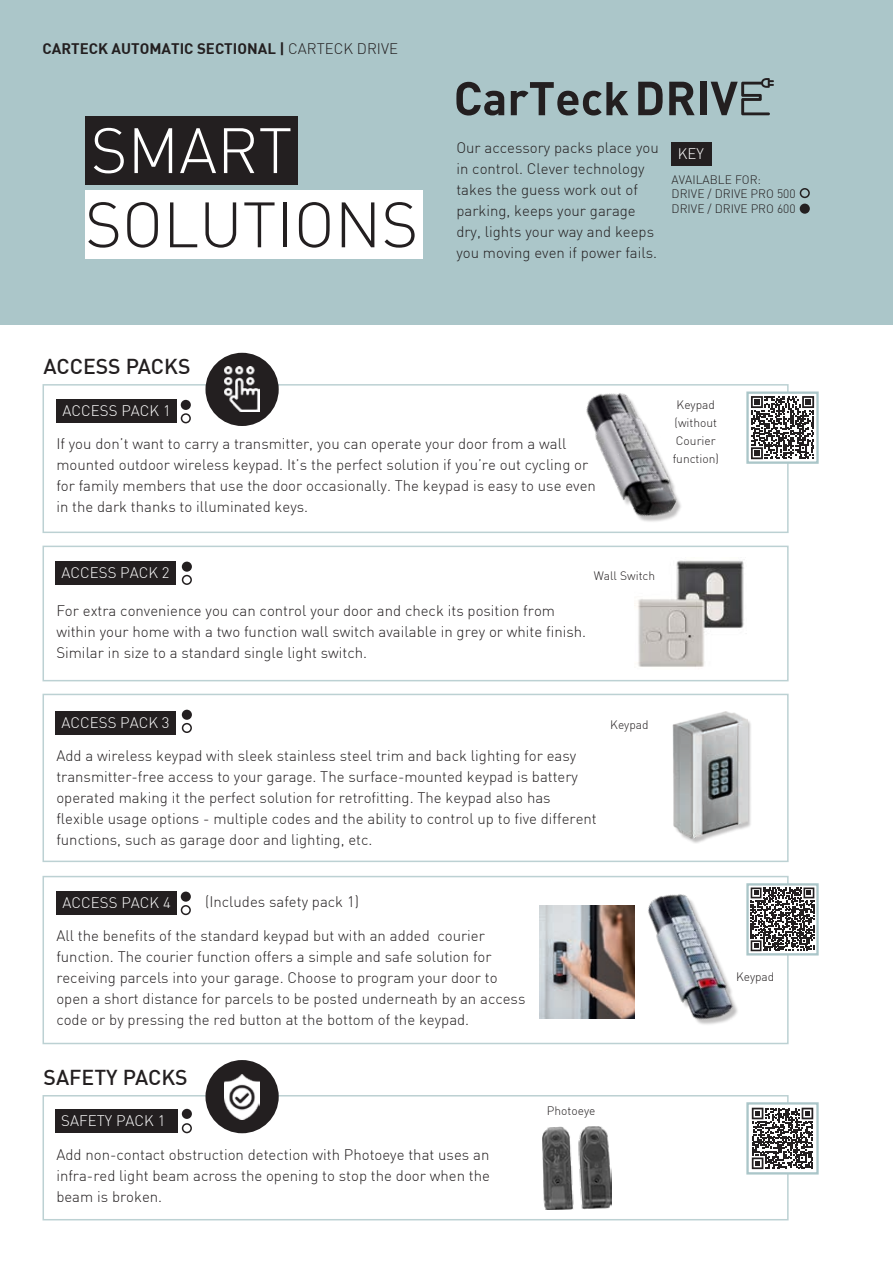
<style>
.page{position:relative;width:893px;height:1263px;background:#fff}
.page>*{position:absolute;margin:0;border:0;box-sizing:border-box;transform-origin:0 0}
.t1{font:300 63px "DIN";color:#231f20}
.t2{font:300 63px "DIN";color:#fff}
.t3{font:500 21.15px "DIN";color:#231f20}
.t4{font:300 15px/21px "DIN";color:#231f20}
.t5{font:300 15px "DIN";color:#fff}
.t6{font:15px "DIN Bold";color:#231f20}
.t7{font:300 12px/18px "DIN";color:#231f20}
.s1{font-family:"DIN";font-weight:300}
</style>
<div class="page">
<div style="left:0;top:0;width:893px;height:324px;background:#abc6c9"></div>
<div style="left:85px;top:117px;width:213px;height:68px;background:#231f20"></div>
<div style="left:85px;top:191px;width:337px;height:68px;background:#fff"></div>
<svg style="left:456px;top:82px;width:48px;height:34px"></svg>
<svg style="left:511px;top:82px;width:117px;height:34px"></svg>
<svg style="left:638px;top:82px;width:25px;height:33px"></svg>
<svg style="left:669px;top:82px;width:26px;height:33px"></svg>
<div style="left:700px;top:82px;width:7px;height:33px;background:#231f20"></div>
<svg style="left:711px;top:78px;width:63px;height:37px"></svg>
<div style="left:671px;top:142px;width:41px;height:24px;background:#231f20"></div>
<div style="left:800px;top:204px;width:10px;height:10px;background:#231f20;border-radius:50%"></div>
<div style="left:800px;top:188px;width:10px;height:10px;border:2px solid #231f20;border-radius:50%"></div>
<div style="left:55px;top:562px;width:121px;height:23px;background:#231f20"></div>
<div style="left:182px;top:562px;width:10px;height:10px;background:#231f20;border-radius:50%"></div>
<div style="left:182px;top:575px;width:10px;height:10px;border:2px solid #231f20;border-radius:50%"></div>
<div style="left:55px;top:712px;width:121px;height:23px;background:#231f20"></div>
<div style="left:182px;top:710px;width:10px;height:10px;background:#231f20;border-radius:50%"></div>
<div style="left:182px;top:723px;width:10px;height:10px;border:2px solid #231f20;border-radius:50%"></div>
<div style="left:56px;top:400px;width:121px;height:23px;background:#231f20"></div>
<div style="left:181px;top:400px;width:10px;height:10px;background:#231f20;border-radius:50%"></div>
<div style="left:181px;top:413px;width:10px;height:10px;border:2px solid #231f20;border-radius:50%"></div>
<div style="left:674px;top:712px;width:78px;height:132px;background:#231f20;opacity:.28"></div>
<img style="left:673px;top:711px;width:74px;height:128px">
<div style="left:43px;top:384px;width:746px;height:149px;border:2px solid #bcd1d3"></div>
<div style="left:43px;top:546px;width:746px;height:135px;border:2px solid #bcd1d3"></div>
<div style="left:43px;top:694px;width:746px;height:168px;border:2px solid #bcd1d3"></div>
<div style="left:43px;top:1095px;width:746px;height:125px;border:2px solid #bcd1d3"></div>
<img style="left:542px;top:1126px;width:69px;height:83px">
<div style="left:55px;top:1109px;width:122px;height:24px;background:#231f20"></div>
<div style="left:182px;top:1109px;width:10px;height:10px;background:#231f20;border-radius:50%"></div>
<div style="left:182px;top:1123px;width:10px;height:10px;border:2px solid #231f20;border-radius:50%"></div>
<img style="left:634px;top:560px;width:110px;height:107px">
<img style="left:532px;top:384px;width:185px;height:165px">
<div style="left:56px;top:891px;width:121px;height:24px;background:#231f20"></div>
<div style="left:181px;top:891px;width:10px;height:11px;background:#231f20;border-radius:50%"></div>
<div style="left:181px;top:905px;width:10px;height:10px;border:2px solid #231f20;border-radius:50%"></div>
<div style="left:43px;top:876px;width:746px;height:168px;border:2px solid #bcd1d3"></div>
<img style="left:539px;top:905px;width:54px;height:114px">
<img style="left:593px;top:859px;width:191px;height:186px">
<div style="left:747px;top:393px;width:70px;height:70px;background:#fff"></div>
<svg style="left:751px;top:396px;width:63px;height:63px"></svg>
<div style="left:746px;top:391px;width:73px;height:73px;border:2px solid #abc6c9"></div>
<div style="left:747px;top:884px;width:70px;height:70px;background:linear-gradient(to right,#fff,#fff)"></div>
<svg style="left:751px;top:887px;width:63px;height:64px"></svg>
<div style="left:746px;top:883px;width:73px;height:72px;border:2px solid #abc6c9"></div>
<div style="left:748px;top:1104px;width:68px;height:68px;background:#fff"></div>
<svg style="left:752px;top:1108px;width:61px;height:61px"></svg>
<div style="left:746px;top:1102px;width:73px;height:72px;border:2px solid #abc6c9"></div>
<div style="left:205px;top:353px;width:74px;height:73px;background:#231f20;border-radius:50%"></div>
<img style="left:225px;top:367px;width:34px;height:45px">
<div style="left:205px;top:1060px;width:74px;height:73px;background:#231f20;border-radius:50%"></div>
<img style="left:225px;top:1074px;width:34px;height:45px">
<p class="t6" style="left:43px;top:38px;width:357px">CARTECK AUTOMATIC SECTIONAL | <span class="s1">CARTECK DRIVE</span></p>
<h1 class="t2" style="left:91px;top:112px;width:203px">SMART</h1>
<h1 class="t1" style="left:85px;top:186px;width:335px">SOLUTIONS</h1>
<p class="t4" style="left:456px;top:137px;width:204px">Our accessory packs place you in control. Clever technology takes the guess work out of parking, keeps your garage dry, lights your way and keeps you moving even if power fails.</p>
<p class="t5" style="left:678px;top:144px;width:28px">KEY</p>
<p class="t7" style="left:672px;top:172px;width:125px;line-height:14.4px">AVAILABLE FOR:<br>DRIVE / DRIVE PRO 500<br>DRIVE / DRIVE PRO 600</p>
<h2 class="t3" style="left:44px;top:353px;width:149px">ACCESS PACKS</h2>
<p class="t5" style="left:63px;top:402px;width:110px">ACCESS PACK 1</p>
<p class="t4" style="left:56px;top:433px;width:541px">If you don’t want to carry a transmitter, you can operate your door from a wall mounted outdoor wireless keypad. It’s the perfect solution if you’re out cycling or for family members that use the door occasionally. The keypad is easy to use even in the dark thanks to illuminated keys.</p>
<p class="t7" style="left:673px;top:395px;width:48px;text-align:center">Keypad (without<br>Courier function)</p>
<p class="t5" style="left:62px;top:564px;width:110px">ACCESS PACK 2</p>
<p class="t7" style="left:594px;top:567px;width:63px">Wall Switch</p>
<p class="t4" style="left:56px;top:600px;width:531px">For extra convenience you can control your door and check its position from within your home with a two function wall switch available in grey or white finish.<br>Similar in size to a standard single light switch.</p>
<p class="t5" style="left:62px;top:714px;width:110px">ACCESS PACK 3</p>
<p class="t4" style="left:56px;top:744px;width:542px">Add a wireless keypad with sleek stainless steel trim and back lighting for easy transmitter-free access to your garage. The surface-mounted keypad is battery operated making it the perfect solution for retrofitting. The keypad also has flexible usage options - multiple codes and the ability to control up to five different functions, such as garage door and lighting, etc.</p>
<p class="t7" style="left:610px;top:715px;width:40px">Keypad</p>
<p class="t4" style="left:205px;top:890px;width:155px">(Includes safety pack 1)</p>
<p class="t5" style="left:63px;top:893px;width:110px">ACCESS PACK 4</p>
<p class="t4" style="left:56px;top:925px;width:471px">All the benefits of the standard keypad but with an added courier function. The courier function offers a simple and safe solution for receiving parcels into your garage. Choose to program your door to open a short distance for parcels to be posted underneath by an access code or by pressing the red button at the bottom of the keypad.</p>
<h2 class="t3" style="left:44px;top:1064px;width:146px">SAFETY PACKS</h2>
<p class="t5" style="left:61px;top:1111px;width:106px">SAFETY PACK 1</p>
<p class="t4" style="left:56px;top:1144px;width:435px;text-align:justify">Add non-contact obstruction detection with Photoeye that uses an infra-red light beam across the opening to stop the door when the beam is broken.</p>
<p class="t7" style="left:547px;top:1101px;width:50px">Photoeye</p>
<p class="t7" style="left:736px;top:967px;width:40px">Keypad</p>
</div>
